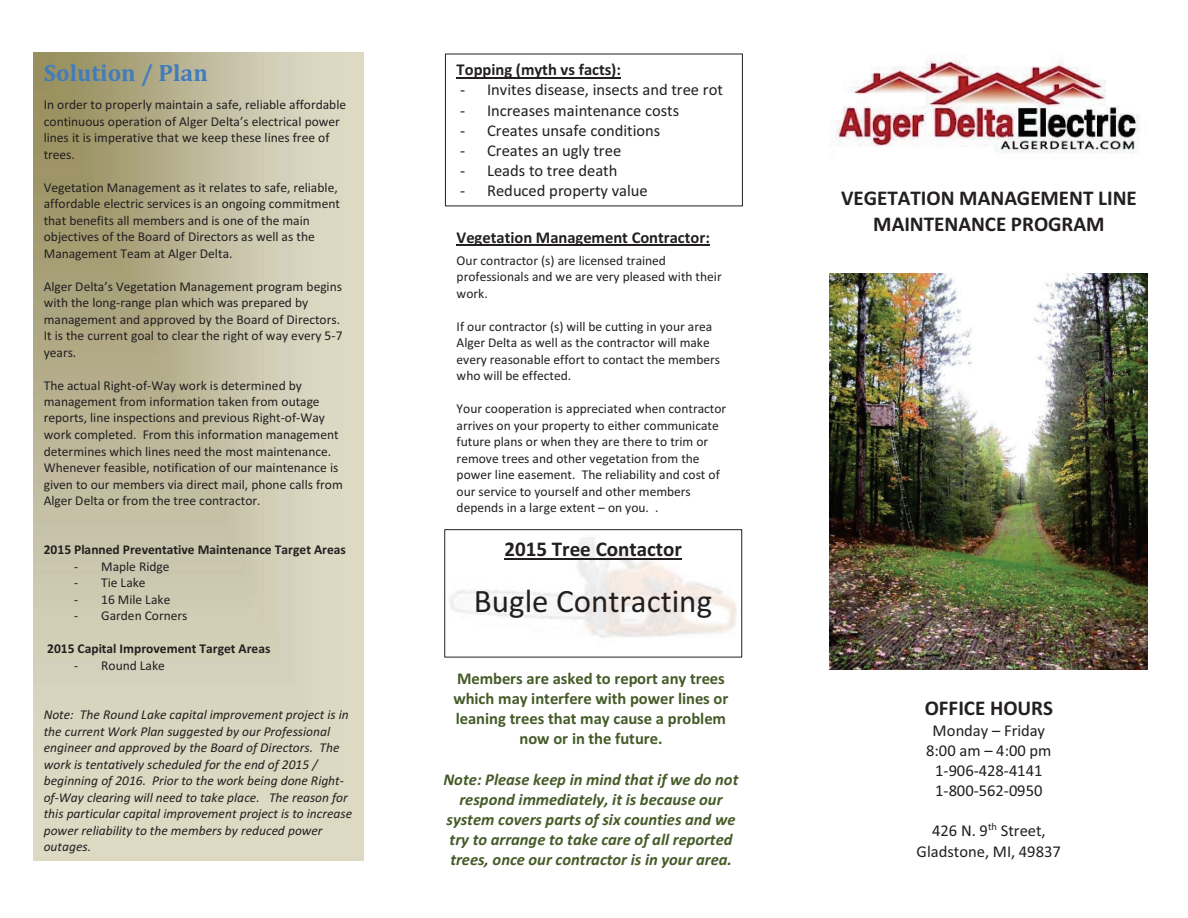
<style>
.page{position:relative;width:1188px;height:918px;background:#fff}
.page>*{position:absolute;margin:0;border:0;box-sizing:border-box;transform-origin:0 0}
.t1{font:33px "Calibri";color:#231f20}
.t2{font:700 24px "Cambria";color:#417cbc}
.t3{font:700 21px/25.5px "Calibri";color:#231f20;text-align:center}
.t4{font:16.5px/20.1px "Calibri";color:#231f20;text-align:center}
.t5{font:italic 700 16.5px/20.1px "Calibri";color:#455b28;text-align:center}
.t6{font:700 16.5px/20.1px "Calibri";letter-spacing:-.005em;color:#455b28;text-align:center}
.t7{font:700 16.5px "Calibri";letter-spacing:-.005em;color:#231f20}
.t8{font:13.5px/16.5px "Calibri";color:#231f20}
.t9{font:italic 13.5px/16.5px "Calibri";color:#231f20}
.t10{font:700 13.5px "Calibri";color:#231f20}
</style>
<div class="page">
<svg style="left:33px;top:52px;width:330px;height:808px"></svg>
<hr style="left:457px;top:245px;width:253px;height:1px;background:#231f20">
<div style="left:445px;top:54px;width:298px;height:152px;border:1px solid #231f20"></div>
<hr style="left:457px;top:77px;width:164px;height:1px;background:#231f20">
<img style="left:830px;top:58px;width:310px;height:95px">
<img style="left:829px;top:273px;width:319px;height:397px">
<img style="left:445px;top:537px;width:297px;height:121px">
<div style="left:444px;top:529px;width:298px;height:128px;border:1px solid #231f20"></div>
<hr style="left:505px;top:558px;width:177px;height:1px;background:#231f20">
<h2 class="t2" style="left:44px;top:55px;width:166px">Solution / Plan</h2>
<p class="t8" style="left:44px;top:96px;width:304px">In order to properly maintain a safe, reliable affordable continuous operation of Alger Delta’s electrical power lines it is imperative that we keep these lines free of trees.</p>
<p class="t8" style="left:44px;top:179px;width:298px">Vegetation Management as it relates to safe, reliable, affordable electric services is an ongoing commitment that benefits all members and is one of the main objectives of the Board of Directors as well as the Management Team at Alger Delta.</p>
<p class="t8" style="left:44px;top:278px;width:300px">Alger Delta’s Vegetation Management program begins with the long-range plan which was prepared by management and approved by the Board of Directors.<br>It is the current goal to clear the right of way every 5-7 years.</p>
<p class="t8" style="left:44px;top:376px;width:300px">The actual Right-of-Way work is determined by management from information taken from outage reports, line inspections and previous Right-of-Way work completed. From this information management determines which lines need the most maintenance.<br>Whenever feasible, notification of our maintenance is given to our members via direct mail, phone calls from Alger Delta or from the tree contractor.</p>
<p class="t10" style="left:44px;top:540px;width:304px">2015 Planned Preventative Maintenance Target Areas</p>
<p class="t8" style="left:74px;top:558px;width:97px">- Maple Ridge</p>
<p class="t8" style="left:74px;top:574px;width:73px">- Tie Lake</p>
<p class="t8" style="left:74px;top:591px;width:98px">- 16 Mile Lake</p>
<p class="t8" style="left:74px;top:607px;width:115px">- Garden Corners</p>
<p class="t10" style="left:47px;top:639px;width:225px">2015 Capital Improvement Target Areas</p>
<p class="t8" style="left:74px;top:657px;width:92px">- Round Lake</p>
<p class="t9" style="left:44px;top:706px;width:310px">Note: The Round Lake capital improvement project is in the current Work Plan suggested by our Professional engineer and approved by the Board of Directors. The work is tentatively scheduled for the end of 2015 / beginning of 2016. Prior to the work being done Right&shy;of-Way clearing will need to take place. The reason for this particular capital improvement project is to increase power reliability to the members by reduced power outages.</p>
<p class="t7" style="left:457px;top:58px;width:166px">Topping (myth vs facts):</p>
<p class="t4" style="left:460px;top:79px;width:264px">- Invites disease, insects and tree rot</p>
<p class="t4" style="left:460px;top:100px;width:221px">- Increases maintenance costs</p>
<p class="t4" style="left:460px;top:120px;width:202px">- Creates unsafe conditions</p>
<p class="t4" style="left:460px;top:140px;width:163px">- Creates an ugly tree</p>
<p class="t4" style="left:460px;top:160px;width:159px">- Leads to tree death</p>
<p class="t4" style="left:460px;top:180px;width:189px">- Reduced property value</p>
<p class="t7" style="left:457px;top:226px;width:255px">Vegetation Management Contractor:</p>
<p class="t8" style="left:457px;top:252px;width:267px">Our contractor (s) are licensed trained professionals and we are very pleased with their work.</p>
<p class="t8" style="left:457px;top:318px;width:265px">If our contractor (s) will be cutting in your area Alger Delta as well as the contractor will make every reasonable effort to contact the members who will be effected.</p>
<p class="t8" style="left:457px;top:400px;width:271px">Your cooperation is appreciated when contractor arrives on your property to either communicate future plans or when they are there to trim or remove trees and other vegetation from the power line easement. The reliability and cost of our service to yourself and other members depends in a large extent – on you. .</p>
<h3 class="t3" style="left:505px;top:531px;width:179px">2015 Tree Contactor</h3>
<h1 class="t1" style="left:475px;top:574px;width:240px">Bugle Contracting</h1>
<h3 class="t3" style="left:505px;top:535px;width:179px">2015 Tree Contactor</h3>
<h1 class="t1" style="left:474px;top:579px;width:240px">Bugle Contracting</h1>
<p class="t6" style="left:453px;top:668px;width:276px">Members are asked to report any trees which may interfere with power lines or leaning trees that may cause a problem now or in the future.</p>
<p class="t5" style="left:444px;top:769px;width:296px">Note: Please keep in mind that if we do not respond immediately, it is because our system covers parts of six counties and we try to arrange to take care of all reported trees, once our contractor is in your area.</p>
<h3 class="t3" style="left:841px;top:185px;width:297px">VEGETATION MANAGEMENT LINE<br>MAINTENANCE PROGRAM</h3>
<h3 class="t3" style="left:925px;top:694px;width:130px">OFFICE HOURS</h3>
<p class="t4" style="left:926px;top:720px;width:127px">Monday – Friday<br>8:00 am – 4:00 pm<br>1-906-428-4141<br>1-800-562-0950</p>
<p class="t4" style="left:917px;top:820px;width:146px">426 N. 9<sup>th</sup> Street,<br>Gladstone, MI, 49837</p>
</div>
